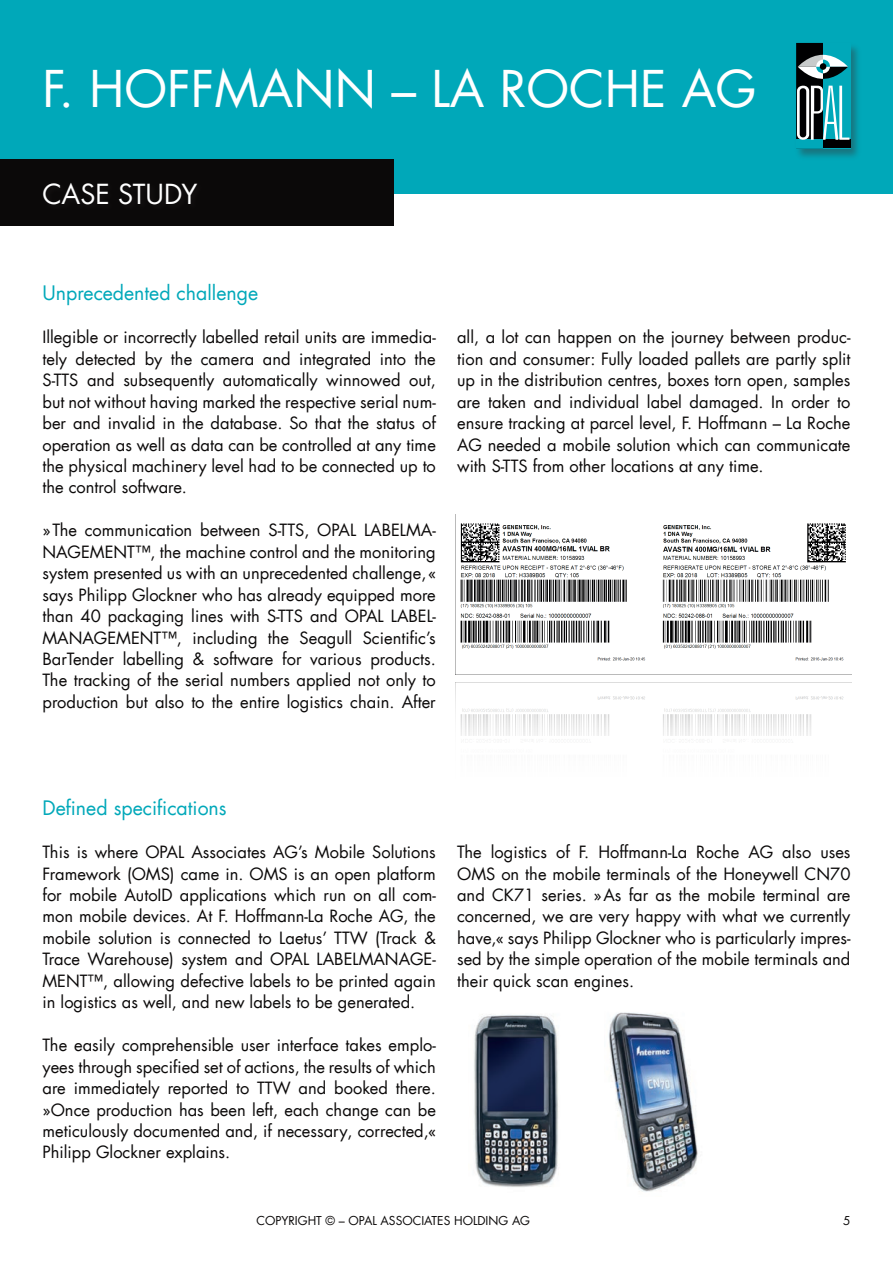
<style>
.page{position:relative;width:893px;height:1263px;background:#fff}
.page>*{position:absolute;margin:0;border:0;box-sizing:border-box;transform-origin:0 0}
.t1{font:49.5px "Futura Com";color:#fff}
.t2{font:27px "Futura Com";color:#fff}
.t3{font:19.5px "Futura Com";color:#00a8b9}
.t4{font:16.5px/21.5px "Futura Com";color:#0b0909;text-align:justify}
.t5{font:12px "Futura Com";color:#0b0909}
</style>
<div class="page">
<div style="left:0;top:0;width:893px;height:193px;background:#00a8b9"></div>
<div style="left:0;top:159px;width:394px;height:67px;background:#0b0909"></div>
<img style="left:796px;top:42px;width:62px;height:115px">
<div style="left:796px;top:43px;width:54px;height:105px;background:#00a8b9"></div>
<div style="left:796px;top:43px;width:27px;height:105px;background:#000001"></div>
<div style="left:796px;top:140px;width:27px;height:8px;background:#00a8b9"></div>
<div style="left:823px;top:140px;width:27px;height:8px;background:#000001"></div>
<svg style="left:797px;top:55px;width:52px;height:85px"></svg>
<div style="left:820px;top:63px;width:6px;height:7px;background:#000001;border-radius:50%"></div>
<img style="left:455px;top:515px;width:391px;height:159px">
<img style="left:455px;top:682px;width:397px;height:54px">
<img style="left:474px;top:1014px;width:84px;height:173px">
<img style="left:608px;top:1012px;width:90px;height:180px">
<h1 class="t1" style="left:43px;top:55px;width:715px">F. HOFFMANN – LA ROCHE AG</h1>
<h2 class="t2" style="left:43px;top:175px;width:157px">CASE STUDY</h2>
<p class="t3" style="left:43px;top:280px;width:217px">Unprecedented challenge</p>
<p class="t4" style="left:43px;top:326px;width:395px">Illegible or incorrectly labelled retail units are immedia&shy;tely detected by the camera and integrated into the S-TTS and subsequently automatically winnowed out, but not without having marked the respective serial num&shy;ber and invalid in the database. So that the status of operation as well as data can be controlled at any time the physical machinery level had to be connected up to the control software.</p>
<p class="t4" style="left:43px;top:519px;width:395px">»The communication between S-TTS, OPAL LABELMA-NAGEMENT™, the machine control and the monitoring system presented us with an unprecedented challenge,« says Philipp Glockner who has already equipped more than 40 packaging lines with S-TTS and OPAL LABEL-MANAGEMENT™, including the Seagull Scientific’s BarTender labelling &amp; software for various products.<br>The tracking of the serial numbers applied not only to production but also to the entire logistics chain. After</p>
<p class="t4" style="left:457px;top:326px;width:395px">all, a lot can happen on the journey between produc&shy;tion and consumer: Fully loaded pallets are partly split up in the distribution centres, boxes torn open, samples are taken and individual label damaged. In order to ensure tracking at parcel level, F. Hoffmann – La Roche AG needed a mobile solution which can communicate with S-TTS from other locations at any time.</p>
<p class="t3" style="left:43px;top:795px;width:186px">Defined specifications</p>
<p class="t4" style="left:43px;top:841px;width:395px">This is where OPAL Associates AG’s Mobile Solutions Framework (OMS) came in. OMS is an open platform for mobile AutoID applications which run on all com&shy;mon mobile devices. At F. Hoffmann-La Roche AG, the mobile solution is connected to Laetus’ TTW (Track &amp; Trace Warehouse) system and OPAL LABELMANAGE-MENT™, allowing defective labels to be printed again in logistics as well, and new labels to be generated.</p>
<p class="t4" style="left:43px;top:1034px;width:395px">The easily comprehensible user interface takes emplo&shy;yees through specified set of actions, the results of which are immediately reported to TTW and booked there. »Once production has been left, each change can be meticulously documented and, if necessary, corrected,« Philipp Glockner explains.</p>
<p class="t4" style="left:457px;top:841px;width:395px">The logistics of F. Hoffmann-La Roche AG also uses OMS on the mobile terminals of the Honeywell CN70 and CK71 series. »As far as the mobile terminal are concerned, we are very happy with what we currently have,« says Philipp Glockner who is particularly impres&shy;sed by the simple operation of the mobile terminals and their quick scan engines.</p>
<p class="t5" style="left:257px;top:1213px;width:275px">COPYRIGHT © – OPAL ASSOCIATES HOLDING AG</p>
<p class="t5" style="left:843px;top:1212px;width:9px">5</p>
</div>
